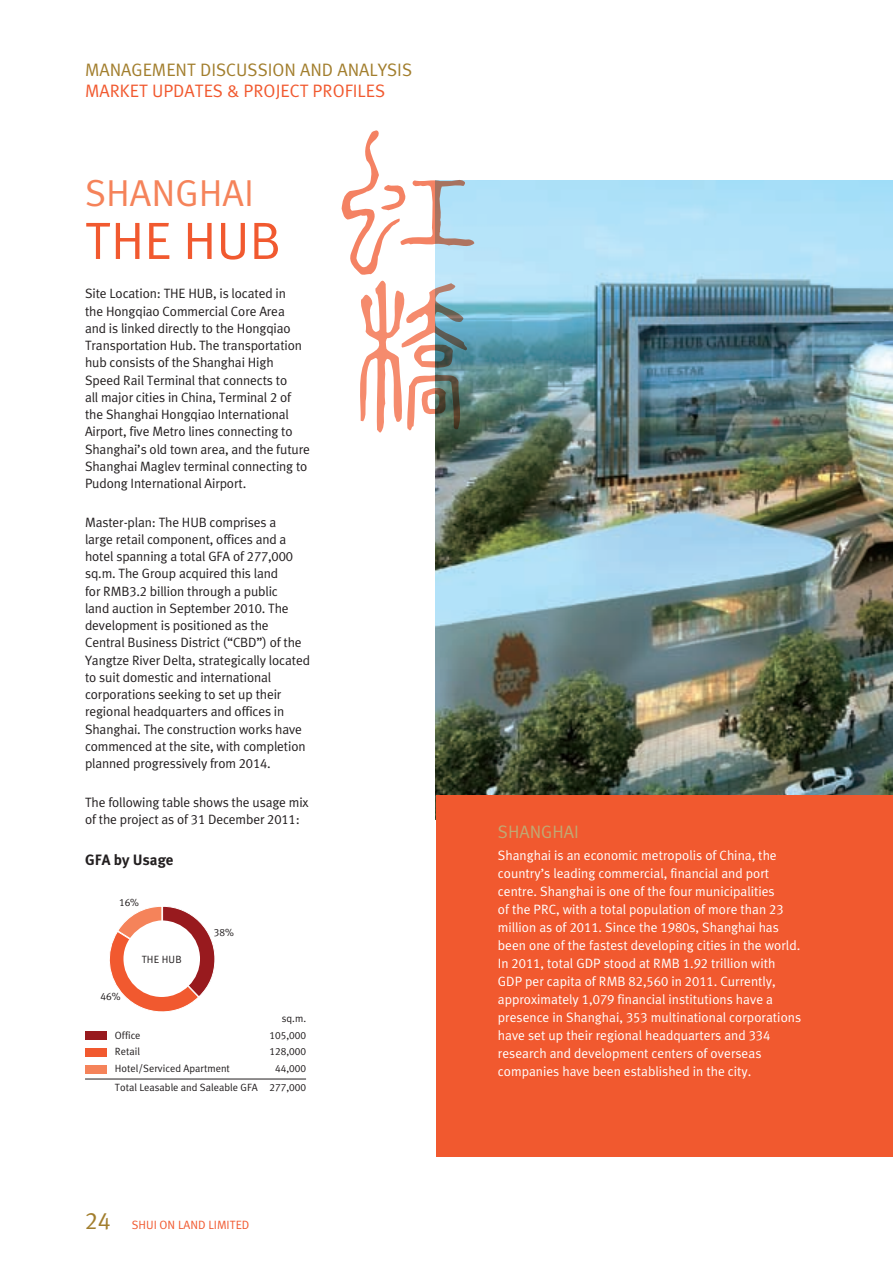
<style>
.page{position:relative;width:893px;height:1263px;background:#fff}
.page>*{position:absolute;margin:0;border:0;box-sizing:border-box;transform-origin:0 0}
.t1{font:52.5px "New Meta Plu Nor Rom";color:#f1592f}
.t2{font:37.5px "New Meta Plu Nor Rom";color:#f5835a}
.t3{font:18px "New Meta Plu Nor Rom";color:#a27e2d}
.t4{font:18px "New Meta Plu Nor Rom";color:#f1592f}
.t5{font:18px "New Meta Plu Nor Rom";color:#c1a872}
.t6{font:15px "New Meta Plu Bol Rom";color:#231f20}
.t7{font:13.5px/17.2px "New Meta Plu Nor Rom";letter-spacing:-.01em;color:#231f20}
.t8{font:13.5px/18px "New Meta Plu Nor Rom";color:#fff}
.t9{font:12px "New Meta Plu Nor Rom";color:#f1592f}
.t10{font:10.5px "New Meta Plu Nor Rom";color:#231f20}
.s1{font-size:24px;color:#a27e2d}
</style>
<div class="page">
<img style="left:436px;top:181px;width:457px;height:614px">
<svg style="left:109px;top:906px;width:106px;height:106px"></svg>
<div style="left:85px;top:1032px;width:21px;height:8px;background:#981a1e"></div>
<div style="left:85px;top:1049px;width:21px;height:8px;background:#f1592f"></div>
<div style="left:85px;top:1066px;width:21px;height:8px;background:#f5835a"></div>
<div style="left:123px;top:920px;width:77px;height:77px;background:#fff;border-radius:50%"></div>
<hr style="left:85px;top:1079px;width:221px;height:1px;background:#231f20">
<div style="left:436px;top:795px;width:457px;height:361px;background:#f1592f"></div>
<svg style="left:342px;top:130px;width:132px;height:303px"></svg>
<h3 class="t3" style="left:85px;top:59px;width:27px">Management</h3>
<h3 class="t3" style="left:200px;top:59px;width:22px">Discussion</h3>
<h3 class="t3" style="left:300px;top:59px;width:12px">and</h3>
<h3 class="t3" style="left:337px;top:59px;width:21px">Analysis</h3>
<h3 class="t4" style="left:85px;top:80px;width:26px">Market</h3>
<h3 class="t4" style="left:152px;top:80px;width:11px">update</h3>
<h3 class="t4" style="left:213px;top:80px;width:51px">S &amp; Project</h3>
<h3 class="t4" style="left:313px;top:80px;width:20px">Profiles</h3>
<h2 class="t2" style="left:85px;top:172px;width:43px">Shanghai</h2>
<h1 class="t1" style="left:85px;top:210px;width:161px">The Hub</h1>
<p class="t7" style="left:85px;top:285px;width:227px">Site Location: THE HUB, is located in<br>the Hongqiao Commercial Core Area<br>and is linked directly to the Hongqiao Transportation Hub. The transportation hub consists of the Shanghai High Speed Rail Terminal that connects to<br>all major cities in China, Terminal 2 of the Shanghai Hongqiao International Airport, five Metro lines connecting to Shanghai’s old town area, and the future Shanghai Maglev terminal connecting to Pudong International Airport.</p>
<p class="t7" style="left:85px;top:513px;width:227px">Master-plan: The HUB comprises a<br>large retail component, offices and a hotel spanning a total GFA of 277,000 sq.m. The Group acquired this land<br>for RMB3.2 billion through a public<br>land auction in September 2010. The development is positioned as the Central Business District (“CBD”) of the Yangtze River Delta, strategically located to suit domestic and international corporations seeking to set up their regional headquarters and offices in Shanghai. The construction works have commenced at the site, with completion planned progressively from 2014.</p>
<p class="t7" style="left:85px;top:793px;width:225px">The following table shows the usage mix of the project as of 31 December 2011:</p>
<p class="t6" style="left:85px;top:851px;width:90px">GFA by Usage</p>
<p class="t10" style="left:119px;top:897px;width:21px">16%</p>
<p class="t10" style="left:100px;top:991px;width:21px">46%</p>
<p class="t10" style="left:142px;top:953px;width:41px">THE HUB</p>
<p class="t10" style="left:214px;top:926px;width:21px">38%</p>
<p class="t10" style="left:282px;top:1013px;width:26px">sq.m.</p>
<p class="t10" style="left:115px;top:1029px;width:27px">Office</p>
<p class="t10" style="left:270px;top:1029px;width:38px">105,000</p>
<p class="t10" style="left:115px;top:1046px;width:27px">Retail</p>
<p class="t10" style="left:270px;top:1046px;width:38px">128,000</p>
<p class="t10" style="left:115px;top:1062px;width:117px">Hotel/Serviced Apartment</p>
<p class="t10" style="left:275px;top:1062px;width:32px">44,000</p>
<p class="t10" style="left:115px;top:1081px;width:193px">Total Leasable and Saleable GFA 277,000</p>
<p class="t9" style="left:85px;top:1218px;width:166px"><span class="s1">24</span> SHUI ON LAND LIMITED</p>
<h3 class="t5" style="left:498px;top:821px;width:21px">Shanghai</h3>
<p class="t8" style="left:498px;top:846px;width:305px">Shanghai is an economic metropolis of China, the country’s leading commercial, financial and port centre. Shanghai is one of the four municipalities<br>of the PRC, with a total population of more than 23 million as of 2011. Since the 1980s, Shanghai has been one of the fastest developing cities in the world.<br>In 2011, total GDP stood at RMB 1.92 trillion with GDP per capita of RMB 82,560 in 2011. Currently, approximately 1,079 financial institutions have a presence in Shanghai, 353 multinational corporations have set up their regional headquarters and 334 research and development centers of overseas companies have been established in the city.</p>
</div>
